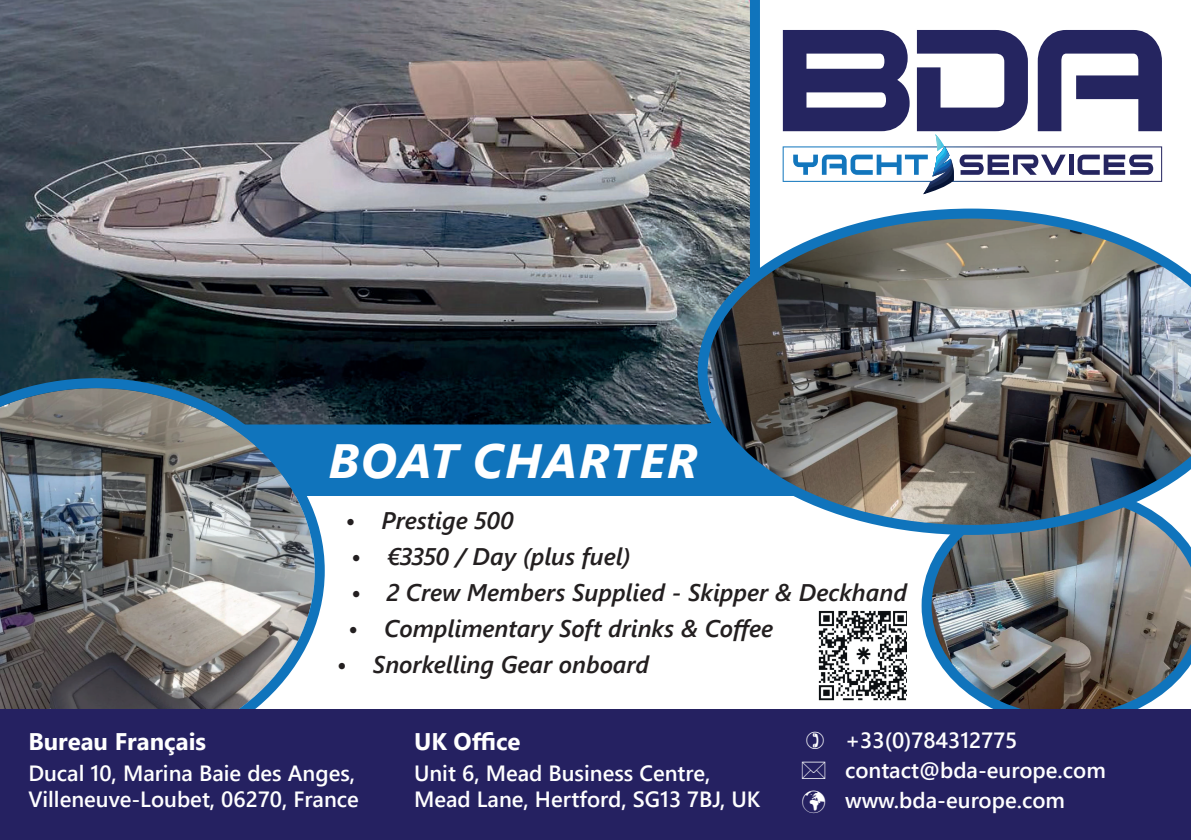
<style>
.page{position:relative;width:1191px;height:840px;background:#fff}
.page>*{position:absolute;margin:0;border:0;box-sizing:border-box;transform-origin:0 0}
.t1{font:italic 700 48px "Segoe UI";letter-spacing:.035em;color:#fff}
.t2{font:italic 600 24px "Segoe UI";color:#231f20}
.t3{font:700 24px "Segoe UI";color:#fff}
.t4{font:600 22px/26px "Segoe UI";color:#fff}
</style>
<div class="page">
<div style="left:214px;top:426px;width:618px;height:69px;background:#1074bc"></div>
<img style="left:0;top:0;width:760px;height:426px">
<img style="left:921px;top:534px;width:270px;height:175px">
<img style="left:818px;top:610px;width:89px;height:90px">
<img style="left:697px;top:208px;width:494px;height:326px">
<img style="left:0;top:378px;width:325px;height:331px">
<div style="left:0;top:709px;width:1191px;height:130px;background:#252161"></div>
<svg style="left:782px;top:30px;width:380px;height:164px"></svg>
<h1 class="t1" style="left:328px;top:415px;width:371px">BOAT CHARTER</h1>
<p class="t2" style="left:345px;top:497px;width:170px">• Prestige 500</p>
<p class="t2" style="left:351px;top:533px;width:281px">• €3350 / Day (plus fuel)</p>
<p class="t2" style="left:351px;top:569px;width:557px">• 2 Crew Members Supplied - Skipper &amp; Deckhand</p>
<p class="t2" style="left:348px;top:605px;width:426px">• Complimentary Soft drinks &amp; Coffee</p>
<p class="t2" style="left:337px;top:641px;width:313px">• Snorkelling Gear onboard</p>
<p class="t3" style="left:28px;top:718px;width:179px">Bureau Français</p>
<p class="t4" style="left:28px;top:758px;width:332px">Ducal 10, Marina Baie des Anges,<br>Villeneuve-Loubet, 06270, France</p>
<p class="t3" style="left:414px;top:718px;width:108px">UK Office</p>
<p class="t4" style="left:414px;top:758px;width:348px">Unit 6, Mead Business Centre,<br>Mead Lane, Hertford, SG13 7BJ, UK</p>
<p class="t4" style="left:845px;top:723px;width:262px;line-height:30px">+33(0)784312775 contact@bda-europe.com www.bda-europe.com</p>
</div>
